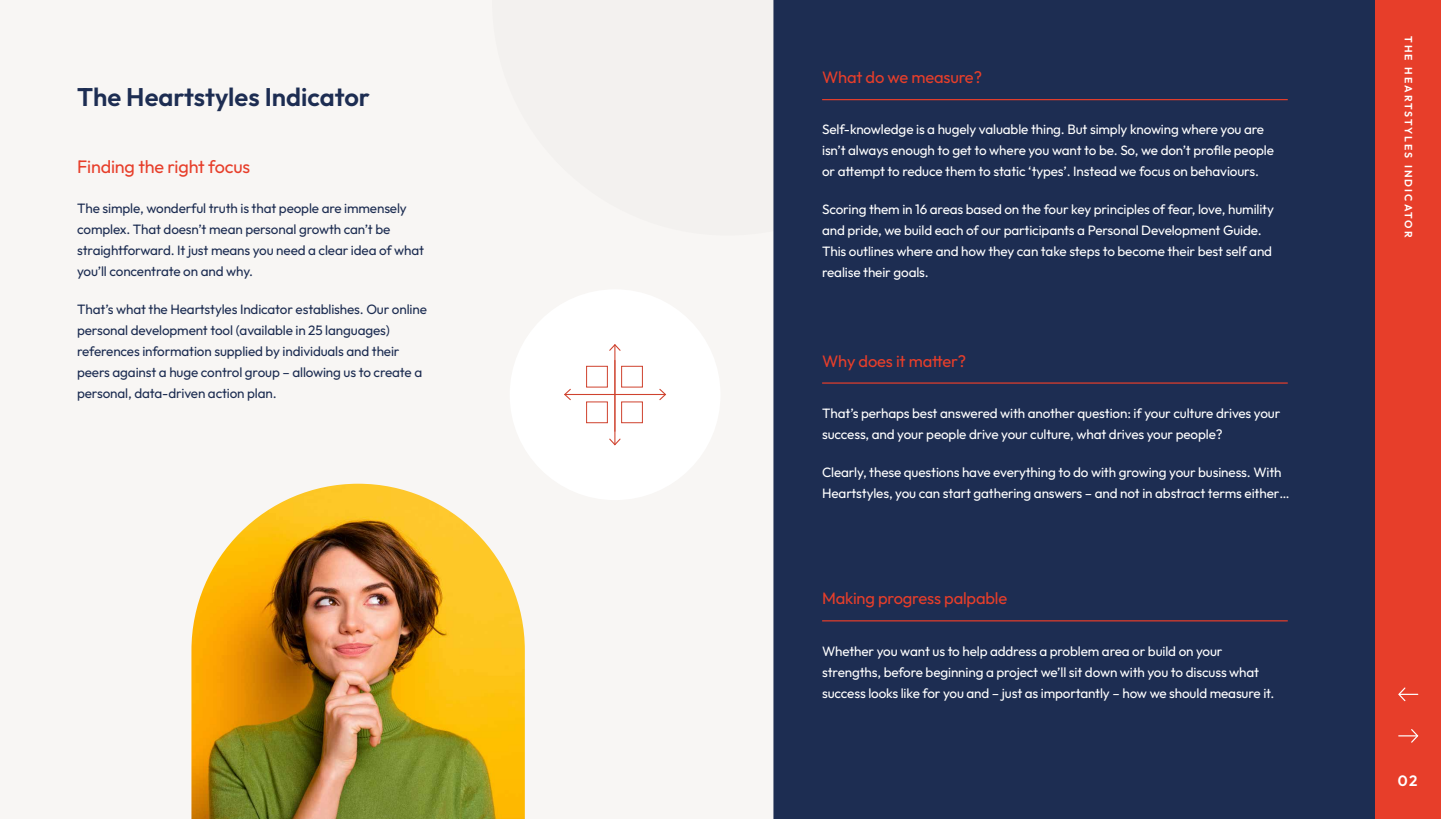
<style>
.page{position:relative;width:1441px;height:819px;background:#fff}
.page>*{position:absolute;margin:0;border:0;box-sizing:border-box;transform-origin:0 0}
.t1{font:600 25.5px "Outfit";color:#1d2d52}
.t2{font:18px "Outfit";letter-spacing:-.01em;color:#e73e2a}
.t3{font:16.5px "Outfit";letter-spacing:-.01em;color:#e73e2a}
.t4{font:600 15px "Outfit";color:#fff}
.t5{font:13.5px/21px "Outfit";letter-spacing:-.01em;color:#fff}
.t6{font:13.5px/21px "Outfit";letter-spacing:-.01em;color:#1d2d52}
.t7{font:600 10.5px "Outfit";letter-spacing:.195em;color:#fff}
</style>
<div class="page">
<div style="left:0;top:0;width:1416px;height:819px;background:#f8f6f4"></div>
<div style="left:773px;top:0;width:602px;height:819px;background:#1d2d52"></div>
<hr style="left:822px;top:99px;width:465px;height:1px;background:#e73e2a">
<hr style="left:822px;top:382px;width:465px;height:1px;background:#e73e2a">
<hr style="left:822px;top:620px;width:465px;height:1px;background:#e73e2a">
<div style="left:1375px;top:0;width:65px;height:819px;background:#e73e2a"></div>
<svg style="left:1398px;top:729px;width:20px;height:14px"></svg>
<svg style="left:1398px;top:687px;width:19px;height:15px"></svg>
<img style="left:191px;top:483px;width:334px;height:336px">
<div style="left:509px;top:289px;width:211px;height:211px;background:#fff;border-radius:50%"></div>
<div style="left:586px;top:366px;width:22px;height:21px;border:1px solid #cf422e"></div>
<div style="left:586px;top:401px;width:22px;height:22px;border:1px solid #cf422e"></div>
<div style="left:621px;top:366px;width:22px;height:21px;border:1px solid #cf422e"></div>
<div style="left:621px;top:401px;width:22px;height:22px;border:1px solid #cf422e"></div>
<hr style="left:614px;top:345px;width:1px;height:99px;background:#cf422e">
<svg style="left:609px;top:344px;width:12px;height:8px"></svg>
<svg style="left:609px;top:437px;width:12px;height:9px"></svg>
<hr style="left:564px;top:394px;width:101px;height:1px;background:#cf422e">
<svg style="left:659px;top:388px;width:7px;height:12px"></svg>
<svg style="left:564px;top:388px;width:7px;height:13px"></svg>
<h1 class="t1" style="left:77px;top:80px;width:294px">The Heartstyles Indicator</h1>
<h2 class="t2" style="left:77px;top:155px;width:174px">Finding the right focus</h2>
<p class="t6" style="left:77px;top:198px;width:348px">The simple, wonderful truth is that people are immensely complex. That doesn’t mean personal growth can’t be straightforward. It just means you need a clear idea of what you’ll concentrate on and why.</p>
<p class="t6" style="left:77px;top:299px;width:351px">That’s what the Heartstyles Indicator establishes. Our online personal development tool (available in 25 languages) references information supplied by individuals and their peers against a huge control group – allowing us to create a personal, data-driven action plan.</p>
<p class="t3" style="left:822px;top:67px;width:161px">What do we measure?</p>
<p class="t5" style="left:822px;top:119px;width:453px">Self-knowledge is a hugely valuable thing. But simply knowing where you are isn’t always enough to get to where you want to be. So, we don’t profile people or attempt to reduce them to static ‘types’. Instead we focus on behaviours.</p>
<p class="t5" style="left:822px;top:199px;width:453px">Scoring them in 16 areas based on the four key principles of fear, love, humility and pride, we build each of our participants a Personal Development Guide.<br>This outlines where and how they can take steps to become their best self and realise their goals.</p>
<p class="t3" style="left:822px;top:350px;width:146px">Why does it matter?</p>
<p class="t5" style="left:822px;top:403px;width:460px">That’s perhaps best answered with another question: if your culture drives your success, and your people drive your culture, what drives your people?</p>
<p class="t5" style="left:822px;top:462px;width:469px">Clearly, these questions have everything to do with growing your business. With<br>Heartstyles, you can start gathering answers – and not in abstract terms either…</p>
<p class="t3" style="left:822px;top:588px;width:187px">Making progress palpable</p>
<p class="t5" style="left:822px;top:640px;width:454px">Whether you want us to help address a problem area or build on your strengths, before beginning a project we’ll sit down with you to discuss what success looks like for you and – just as importantly – how we should measure it.</p>
<p class="t7" style="left:1415px;top:36px;width:203px;rotate:90deg">THE HEARTSTYLES INDICATOR</p>
<p class="t4" style="left:1397px;top:771px;width:21px">02</p>
</div>
